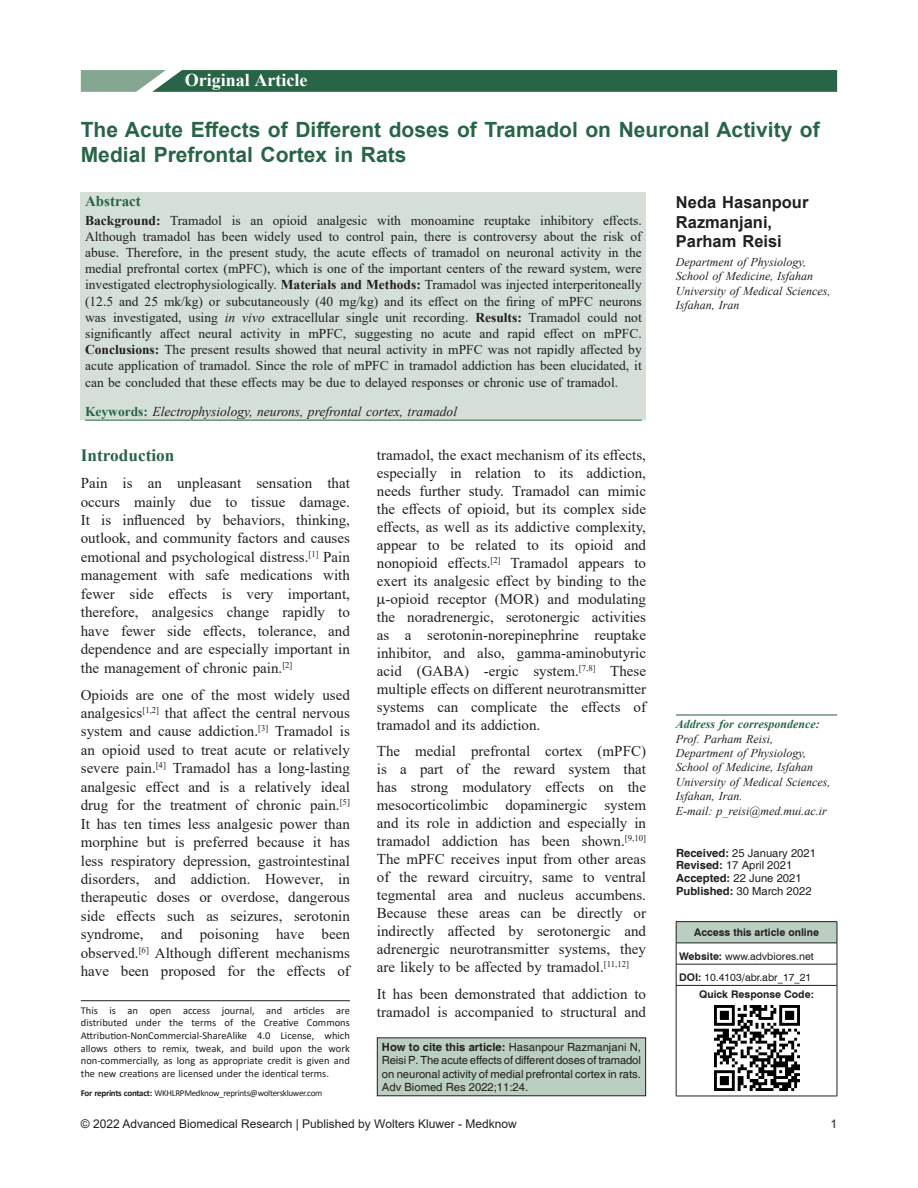
<style>
.page{position:relative;width:918px;height:1188px;background:#fff}
.page>*{position:absolute;margin:0;border:0;box-sizing:border-box;transform-origin:0 0}
.AT{font:700 21px/25.2px "Arial";color:#286446}
.AH{font:700 18px "Times New Roman";color:#fff}
.t1{font:700 17.25px "Times New Roman";color:#286446}
.AU{font:700 16.5px/19.5px "Arial";color:#231f20}
.TX{font:15px/18.5px "Times New Roman";color:#231f20;text-align:justify}
.ABSH{font:700 15px "Times New Roman";color:#286446}
.ABS{font:13.5px/16.2px "Times New Roman";color:#231f20;text-align:justify}
.KWD{font:italic 13.5px "Times New Roman";color:#231f20}
.ADD{font:italic 12px/14.4px "Times New Roman";color:#231f20}
.AFF{font:italic 12px/14.4px "Times New Roman";color:#231f20}
.t2{font:12px "Arial";color:#231f20}
.HTC{font:11.25px/13.5px "Helvetica";letter-spacing:-.005em;color:#231f20;text-align:justify}
.HIS{font:11.25px "Helvetica";color:#231f20}
.OS{font:10.5px/12.6px "Calibri";color:#211d1e;text-align:justify}
.Website{font:10.5px "Swiss 721 BT";color:#231f20}
.DOI{font:10.5px "Swiss 721 BT";color:#231f20}
.ATAO{font:700 10.5px "Swiss 721 BT";color:#231f20}
.QRC{font:700 10.5px "Swiss 721 BT";color:#231f20}
.OS-2{font:9px "Calibri";letter-spacing:-.03em;color:#211d1e}
.s1{font-weight:700}
.s2{font-style:italic}
.s3{font-weight:700;font-style:normal;color:#286446}
.s4{font-weight:700;color:#286446}
</style>
<div class="page">
<hr style="left:676px;top:714px;width:161px;height:2px;background:#286446">
<div style="left:81px;top:192px;width:565px;height:228px;background:#d3dfd7"></div>
<hr style="left:85px;top:420px;width:557px;height:1px;background:#286446">
<svg style="left:81px;top:70px;width:756px;height:22px;background:#376e52"></svg>
<div style="left:377px;top:1038px;width:269px;height:58px;background:#bacec1"></div>
<div style="left:377px;top:1037px;width:269px;height:59px;border:1px solid #231f20"></div>
<div style="left:676px;top:922px;width:161px;height:21px;background:#bacec1"></div>
<hr style="left:676px;top:943px;width:161px;height:1px;background:#231f20">
<hr style="left:676px;top:964px;width:161px;height:1px;background:#231f20">
<hr style="left:676px;top:985px;width:161px;height:1px;background:#231f20">
<hr style="left:676px;top:921px;width:161px;height:1px;background:#231f20">
<svg style="left:676px;top:922px;width:1px;height:63px"></svg>
<svg style="left:837px;top:922px;width:1px;height:63px"></svg>
<hr style="left:676px;top:986px;width:1px;height:110px;background:#231f20">
<hr style="left:837px;top:986px;width:1px;height:110px;background:#231f20">
<hr style="left:676px;top:1096px;width:161px;height:1px;background:#231f20">
<img style="left:714px;top:1005px;width:85px;height:85px">
<hr style="left:81px;top:1000px;width:269px;height:1px;background:#231f20">
<p class="AH" style="left:185px;top:67px;width:124px">Original Article</p>
<p class="AT" style="left:81px;top:117px;width:740px">The Acute Effects of Different doses of Tramadol on Neuronal Activity of<br>Medial Prefrontal Cortex in Rats</p>
<p class="ABSH" style="left:85px;top:190px;width:57px">Abstract</p>
<p class="ABS" style="left:85px;top:212px;width:558px"><span class="s1">Background:</span> Tramadol is an opioid analgesic with monoamine reuptake inhibitory effects.<br>Although tramadol has been widely used to control pain, there is controversy about the risk of abuse. Therefore, in the present study, the acute effects of tramadol on neuronal activity in the medial prefrontal cortex (mPFC), which is one of the important centers of the reward system, were investigated electrophysiologically. <span class="s1">Materials and Methods:</span> Tramadol was injected interperitoneally (12.5 and 25 mk/kg) or subcutaneously (40 mg/kg) and its effect on the firing of mPFC neurons was investigated, using <span class="s2">in vivo</span> extracellular single unit recording. <span class="s1">Results:</span> Tramadol could not significantly affect neural activity in mPFC, suggesting no acute and rapid effect on mPFC.<br><span class="s1">Conclusions:</span> The present results showed that neural activity in mPFC was not rapidly affected by acute application of tramadol. Since the role of mPFC in tramadol addiction has been elucidated, it can be concluded that these effects may be due to delayed responses or chronic use of tramadol.</p>
<p class="KWD" style="left:85px;top:402px;width:374px"><span class="s3">Keywords:</span> Electrophysiology, neurons, prefrontal cortex, tramadol</p>
<h1 class="t1" style="left:81px;top:443px;width:95px">Introduction</h1>
<p class="TX" style="left:81px;top:473px;width:271px">Pain is an unpleasant sensation that occurs mainly due to tissue damage.<br>It is influenced by behaviors, thinking, outlook, and community factors and causes emotional and psychological distress.<sup>[1]</sup> Pain management with safe medications with fewer side effects is very important, therefore, analgesics change rapidly to have fewer side effects, tolerance, and dependence and are especially important in the management of chronic pain.<sup>[2]</sup></p>
<p class="TX" style="left:81px;top:685px;width:271px">Opioids are one of the most widely used analgesics<sup>[1,2]</sup> that affect the central nervous system and cause addiction.<sup>[3]</sup> Tramadol is an opioid used to treat acute or relatively severe pain.<sup>[4]</sup> Tramadol has a long‑lasting analgesic effect and is a relatively ideal drug for the treatment of chronic pain.<sup>[5] </sup>It has ten times less analgesic power than morphine but is preferred because it has less respiratory depression, gastrointestinal disorders, and addiction. However, in therapeutic doses or overdose, dangerous side effects such as seizures, serotonin syndrome, and poisoning have been observed.<sup>[6]</sup> Although different mechanisms have been proposed for the effects of</p>
<p class="OS" style="left:81px;top:1004px;width:271px">This is an open access journal, and articles are distributed under the terms of the Creative Commons Attribution‑NonCommercial‑ShareAlike 4.0 License, which allows others to remix, tweak, and build upon the work non‑commercially, as long as appropriate credit is given and the new creations are licensed under the identical terms.</p>
<p class="OS-2" style="left:81px;top:1087px;width:243px"><span class="s1">For reprints contact:</span> WKHLRPMedknow_reprints@wolterskluwer.com</p>
<p class="TX" style="left:377px;top:445px;width:271px">tramadol, the exact mechanism of its effects,</p>
<p class="TX" style="left:377px;top:463px;width:271px">especially in relation to its addiction,</p>
<p class="TX" style="left:377px;top:481px;width:271px">needs further study. Tramadol can mimic</p>
<p class="TX" style="left:377px;top:499px;width:271px">the effects of opioid, but its complex side</p>
<p class="TX" style="left:377px;top:517px;width:271px">effects, as well as its addictive complexity,</p>
<p class="TX" style="left:377px;top:535px;width:271px">appear to be related to its opioid and</p>
<p class="TX" style="left:377px;top:553px;width:271px">nonopioid effects.<sup>[2]</sup> Tramadol appears to</p>
<p class="TX" style="left:377px;top:571px;width:271px">exert its analgesic effect by binding to the</p>
<p class="TX" style="left:386px;top:589px;width:262px">‑opioid receptor (MOR) and modulating</p>
<p class="TX" style="left:377px;top:607px;width:271px">the noradrenergic, serotonergic activities</p>
<p class="TX" style="left:377px;top:625px;width:271px">as a serotonin‑norepinephrine reuptake</p>
<p class="TX" style="left:377px;top:643px;width:271px">inhibitor, and also, gamma‑aminobutyric</p>
<p class="TX" style="left:377px;top:661px;width:271px">acid (GABA) ‑ergic system.<sup>[7,8]</sup> These</p>
<p class="TX" style="left:377px;top:679px;width:271px">multiple effects on different neurotransmitter</p>
<p class="TX" style="left:377px;top:697px;width:271px">systems can complicate the effects of</p>
<p class="TX" style="left:377px;top:715px;width:165px">tramadol and its addiction.</p>
<p class="TX" style="left:377px;top:742px;width:271px;line-height:18px">The medial prefrontal cortex (mPFC) is a part of the reward system that has strong modulatory effects on the mesocorticolimbic dopaminergic system and its role in addiction and especially in tramadol addiction has been shown.<sup>[9,10] </sup>The mPFC receives input from other areas of the reward circuitry, same to ventral tegmental area and nucleus accumbens.<br>Because these areas can be directly or indirectly affected by serotonergic and adrenergic neurotransmitter systems, they are likely to be affected by tramadol.<sup>[11,12]</sup></p>
<p class="TX" style="left:377px;top:984px;width:271px;line-height:18px">It has been demonstrated that addiction to tramadol is accompanied to structural and</p>
<p class="HTC" style="left:382px;top:1040px;width:261px"><span class="s1">How to cite this article:</span> Hasanpour Razmanjani N, Reisi P. The acute effects of different doses of tramadol on neuronal activity of medial prefrontal cortex in rats.<br>Adv Biomed Res 2022;11:24.</p>
<p class="AU" style="left:676px;top:193px;width:134px">Neda Hasanpour<br>Razmanjani,<br>Parham Reisi</p>
<p class="AFF" style="left:676px;top:254px;width:156px">Department of Physiology,<br>School of Medicine, Isfahan<br>University of Medical Sciences,<br>Isfahan, Iran</p>
<p class="ADD" style="left:676px;top:717px;width:156px"><span class="s4">Address for correspondence:<br></span>Prof. Parham Reisi,<br>Department of Physiology,<br>School of Medicine, Isfahan<br>University of Medical Sciences,<br>Isfahan, Iran.<br>E‑mail: p_reisi@med.mui.ac.ir</p>
<p class="HIS" style="left:676px;top:846px;width:142px"><span class="s1">Received:</span> 25 January 2021</p>
<p class="HIS" style="left:676px;top:859px;width:118px"><span class="s1">Revised:</span> 17 April 2021</p>
<p class="HIS" style="left:676px;top:872px;width:127px"><span class="s1">Accepted:</span> 22 June 2021</p>
<p class="HIS" style="left:676px;top:884px;width:137px"><span class="s1">Published:</span> 30 March 2022</p>
<p class="ATAO" style="left:694px;top:925px;width:126px">Access this article online</p>
<p class="Website" style="left:679px;top:949px;width:136px"><span class="s1">Website:</span> www.advbiores.net</p>
<p class="DOI" style="left:679px;top:970px;width:134px"><span class="s1">DOI:</span> 10.4103/abr.abr_17_21</p>
<p class="QRC" style="left:699px;top:987px;width:116px">Quick Response Code:</p>
<p class="t2" style="left:81px;top:1116px;width:437px">© 2022 Advanced Biomedical Research | Published by Wolters Kluwer - Medknow</p>
<p class="t2" style="left:830px;top:1116px;width:8px">1</p>
</div>
